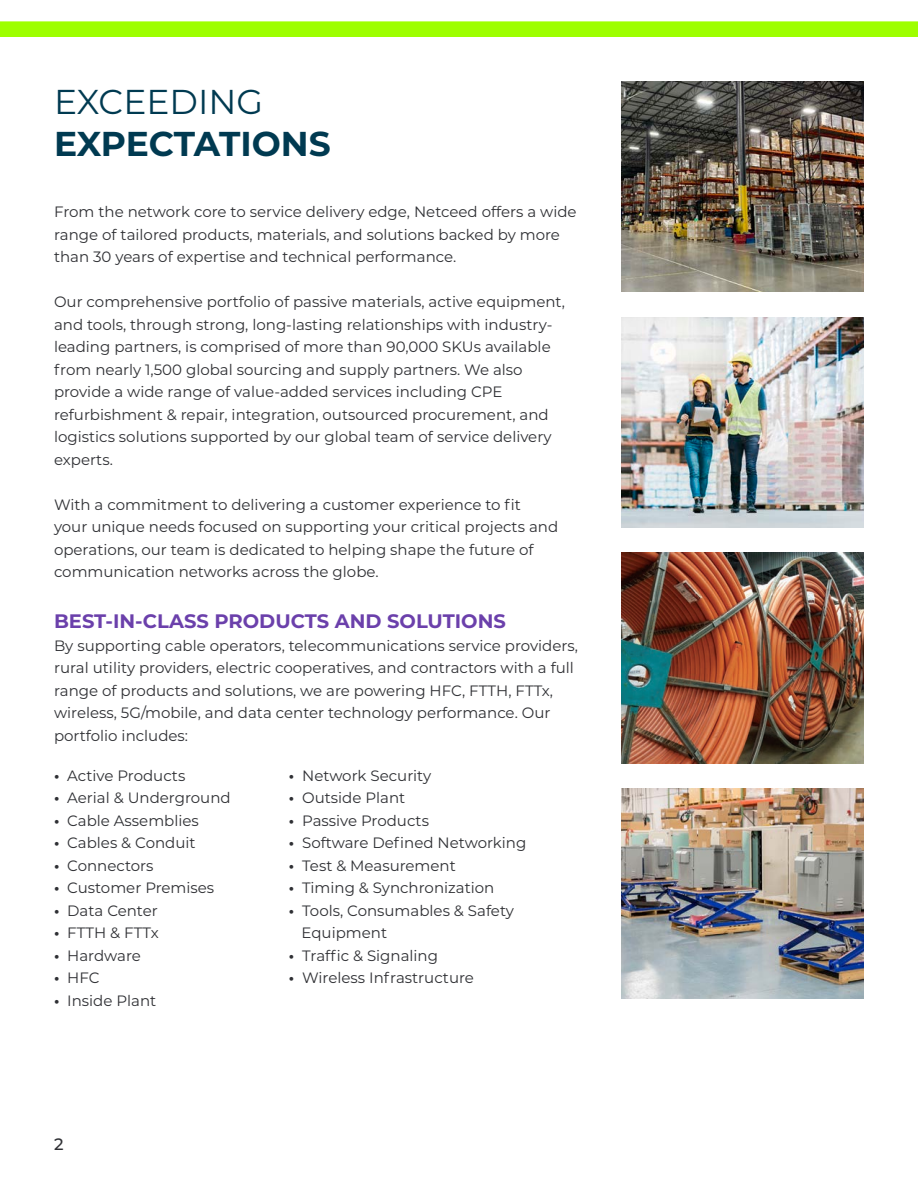
<style>
.page{position:relative;width:918px;height:1188px;background:#fff}
.page>*{position:absolute;margin:0;border:0;box-sizing:border-box;transform-origin:0 0}
.t1{font:700 34.5px "Montserrat";letter-spacing:-.005em;color:#003a51}
.t2{font:34.5px "Montserrat";color:#003a51}
.t3{font:700 19.5px "Montserrat";color:#6b40ab}
.t4{font:500 16.5px "Montserrat";color:#2f3034}
.t5{font:15px/22.5px "Montserrat";color:#2f3034}
.s1{font-weight:700}
</style>
<div class="page">
<img style="left:621px;top:82px;width:243px;height:210px">
<img style="left:621px;top:317px;width:243px;height:210px">
<img style="left:621px;top:553px;width:243px;height:210px">
<img style="left:621px;top:789px;width:243px;height:210px">
<div style="left:0;top:21px;width:918px;height:16px;background:#9eff00"></div>
<p class="t2" style="left:54px;top:78px;width:211px">EXCEEDING</p>
<p class="t1" style="left:54px;top:119px;width:278px">EXPECTATIONS</p>
<p class="t5" style="left:54px;top:200px;width:524px">From the network core to service delivery edge, Netceed offers a wide range of tailored products, materials, and solutions backed by more than 30 years of expertise and technical performance.</p>
<p class="t5" style="left:54px;top:290px;width:513px">Our comprehensive portfolio of passive materials, active equipment, and tools, through strong, long-lasting relationships with industry&shy;leading partners, is comprised of more than 90,000 SKUs available from nearly 1,500 global sourcing and supply partners. We also provide a wide range of value-added services including CPE refurbishment &amp; repair, integration, outsourced procurement, and logistics solutions supported by our global team of service delivery experts.</p>
<p class="t5" style="left:54px;top:492px;width:506px">With a commitment to delivering a customer experience to fit<br>your unique needs focused on supporting your critical projects and operations, our team is dedicated to helping shape the future of communication networks across the globe.</p>
<p class="t3" style="left:54px;top:607px;width:453px">BEST-IN-CLASS PRODUCTS AND SOLUTIONS</p>
<p class="t5" style="left:54px;top:634px;width:525px">By supporting cable operators, telecommunications service providers, rural utility providers, electric cooperatives, and contractors with a full range of products and solutions, we are powering HFC, FTTH, FTTx, wireless, 5G/mobile, and data center technology performance. Our portfolio includes:</p>
<p class="t5" style="left:54px;top:764px;width:133px"><span class="s1">•</span> Active Products</p>
<p class="t5" style="left:54px;top:786px;width:178px"><span class="s1">•</span> Aerial &amp; Underground</p>
<p class="t5" style="left:54px;top:809px;width:146px"><span class="s1">•</span> Cable Assemblies</p>
<p class="t5" style="left:54px;top:831px;width:143px"><span class="s1">•</span> Cables &amp; Conduit</p>
<p class="t5" style="left:54px;top:854px;width:101px"><span class="s1">•</span> Connectors</p>
<p class="t5" style="left:54px;top:876px;width:162px"><span class="s1">•</span> Customer Premises</p>
<p class="t5" style="left:54px;top:899px;width:105px"><span class="s1">•</span> Data Center</p>
<p class="t5" style="left:54px;top:921px;width:106px"><span class="s1">•</span> FTTH &amp; FTTx</p>
<p class="t5" style="left:54px;top:944px;width:88px"><span class="s1">•</span> Hardware</p>
<p class="t5" style="left:54px;top:966px;width:47px"><span class="s1">•</span> HFC</p>
<p class="t5" style="left:54px;top:989px;width:104px"><span class="s1">•</span> Inside Plant</p>
<p class="t5" style="left:289px;top:764px;width:144px"><span class="s1">•</span> Network Security</p>
<p class="t5" style="left:289px;top:786px;width:118px"><span class="s1">•</span> Outside Plant</p>
<p class="t5" style="left:289px;top:809px;width:142px"><span class="s1">•</span> Passive Products</p>
<p class="t5" style="left:289px;top:831px;width:239px"><span class="s1">•</span> Software Defined Networking</p>
<p class="t5" style="left:289px;top:854px;width:168px"><span class="s1">•</span> Test &amp; Measurement</p>
<p class="t5" style="left:289px;top:876px;width:207px"><span class="s1">•</span> Timing &amp; Synchronization</p>
<p class="t5" style="left:289px;top:899px;width:227px"><span class="s1">•</span> Tools, Consumables &amp; Safety</p>
<p class="t5" style="left:302px;top:921px;width:87px">Equipment</p>
<p class="t5" style="left:289px;top:944px;width:151px"><span class="s1">•</span> Traffic &amp; Signaling</p>
<p class="t5" style="left:289px;top:966px;width:187px"><span class="s1">•</span> Wireless Infrastructure</p>
<p class="t4" style="left:54px;top:1133px;width:11px">2</p>
</div>
